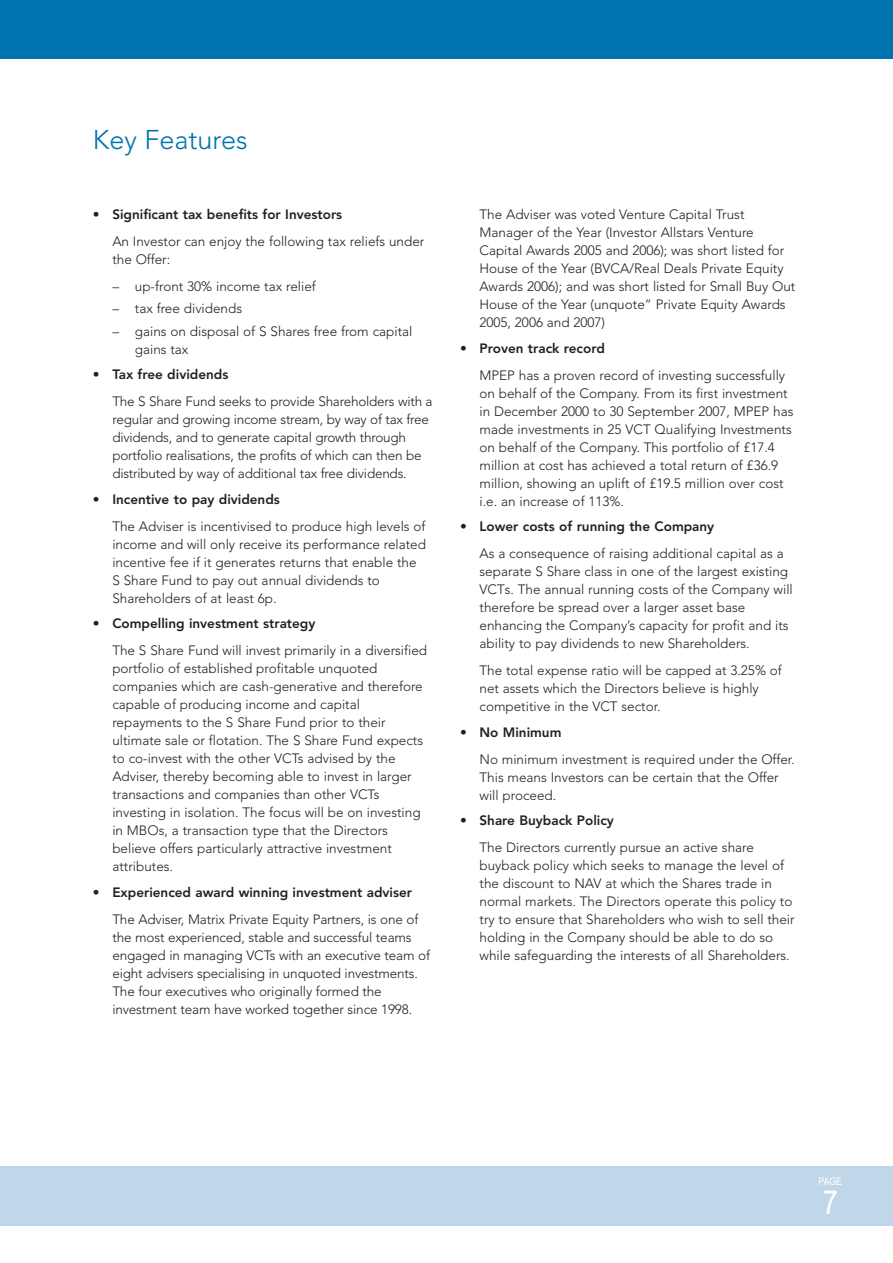
<style>
.page{position:relative;width:893px;height:1263px;background:#fff}
.page>*{position:absolute;margin:0;border:0;box-sizing:border-box;transform-origin:0 0}
.t1{font:33px "Arial Narrow";color:#fff}
.t2{font:300 27px "Avenir";color:#0073ae}
.t3{font:300 13.5px/18px "Avenir";color:#231f20}
.t4{font:10.5px "Arial Narrow";color:#fff}
.s1{font-weight:800}
</style>
<div class="page">
<div style="left:0;top:1166px;width:892px;height:60px;background:#c0d7ea"></div>
<div style="left:0;top:0;width:892px;height:59px;background:#0073ae"></div>
<p class="t2" style="left:93px;top:128px;width:156px">Key Features</p>
<p class="t3" style="left:112px;top:202px;width:313px;line-height:27px;text-indent:-19px"><span class="s1">• Significant tax benefits for Investors<br></span>An Investor can enjoy the following tax reliefs under</p>
<p class="t3" style="left:112px;top:252px;width:59px">the Offer:</p>
<p class="t3" style="left:112px;top:279px;width:205px">– up-front 30% income tax relief</p>
<p class="t3" style="left:112px;top:301px;width:131px">– tax free dividends</p>
<p class="t3" style="left:135px;top:323px;width:279px;text-indent:-23px">– gains on disposal of S Shares free from capital gains tax</p>
<p class="t3" style="left:112px;top:362px;width:322px;line-height:27px;text-indent:-19px"><span class="s1">• Tax free dividends<br></span>The S Share Fund seeks to provide Shareholders with a</p>
<p class="t3" style="left:112px;top:412px;width:318px">regular and growing income stream, by way of tax free dividends, and to generate capital growth through portfolio realisations, the profits of which can then be distributed by way of additional tax free dividends.</p>
<p class="t3" style="left:112px;top:487px;width:315px;line-height:27px;text-indent:-19px"><span class="s1">• Incentive to pay dividends<br></span>The Adviser is incentivised to produce high levels of</p>
<p class="t3" style="left:112px;top:536px;width:315px">income and will only receive its performance related incentive fee if it generates returns that enable the S Share Fund to pay out annual dividends to Shareholders of at least 6p.</p>
<p class="t3" style="left:112px;top:611px;width:316px;line-height:27px;text-indent:-19px"><span class="s1">• Compelling investment strategy<br></span>The S Share Fund will invest primarily in a diversified</p>
<p class="t3" style="left:112px;top:661px;width:312px">portfolio of established profitable unquoted companies which are cash-generative and therefore capable of producing income and capital repayments to the S Share Fund prior to their ultimate sale or flotation. The S Share Fund expects to co-invest with the other VCTs advised by the Adviser, thereby becoming able to invest in larger transactions and companies than other VCTs investing in isolation. The focus will be on investing in MBOs, a transaction type that the Directors believe offers particularly attractive investment attributes.</p>
<p class="t3" style="left:112px;top:880px;width:307px;line-height:27px;text-indent:-19px"><span class="s1">• Experienced award winning investment adviser<br></span>The Adviser, Matrix Private Equity Partners, is one of</p>
<p class="t3" style="left:112px;top:929px;width:319px">the most experienced, stable and successful teams engaged in managing VCTs with an executive team of eight advisers specialising in unquoted investments.<br>The four executives who originally formed the investment team have worked together since 1998.</p>
<p class="t3" style="left:479px;top:207px;width:317px">The Adviser was voted Venture Capital Trust Manager of the Year (Investor Allstars Venture Capital Awards 2005 and 2006); was short listed for House of the Year (BVCA/Real Deals Private Equity Awards 2006); and was short listed for Small Buy Out House of the Year (unquote” Private Equity Awards 2005, 2006 and 2007)</p>
<p class="t3" style="left:479px;top:336px;width:307px;line-height:27px;text-indent:-19px"><span class="s1">• Proven track record<br></span>MPEP has a proven record of investing successfully</p>
<p class="t3" style="left:479px;top:385px;width:315px">on behalf of the Company. From its first investment in December 2000 to 30 September 2007, MPEP has made investments in 25 VCT Qualifying Investments on behalf of the Company. This portfolio of £17.4 million at cost has achieved a total return of £36.9 million, showing an uplift of £19.5 million over cost i.e. an increase of 113%.</p>
<p class="t3" style="left:479px;top:514px;width:306px;line-height:27px;text-indent:-19px"><span class="s1">• Lower costs of running the Company<br></span>As a consequence of raising additional capital as a</p>
<p class="t3" style="left:479px;top:564px;width:315px">separate S Share class in one of the largest existing VCTs. The annual running costs of the Company will therefore be spread over a larger asset base enhancing the Company’s capacity for profit and its ability to pay dividends to new Shareholders.</p>
<p class="t3" style="left:479px;top:663px;width:304px">The total expense ratio will be capped at 3.25% of net assets which the Directors believe is highly competitive in the VCT sector.</p>
<p class="t3" style="left:479px;top:720px;width:316px;line-height:27px;text-indent:-19px"><span class="s1">• No Minimum<br></span>No minimum investment is required under the Offer.</p>
<p class="t3" style="left:479px;top:769px;width:301px">This means Investors can be certain that the Offer will proceed.</p>
<p class="t3" style="left:479px;top:808px;width:276px;line-height:27px;text-indent:-19px"><span class="s1">• Share Buyback Policy<br></span>The Directors currently pursue an active share</p>
<p class="t3" style="left:479px;top:858px;width:317px">buyback policy which seeks to manage the level of the discount to NAV at which the Shares trade in normal markets. The Directors operate this policy to try to ensure that Shareholders who wish to sell their holding in the Company should be able to do so while safeguarding the interests of all Shareholders.</p>
<p class="t4" style="left:818px;top:1178px;width:25px">PAGE</p>
<p class="t1" style="left:822px;top:1190px;width:17px">7</p>
</div>
